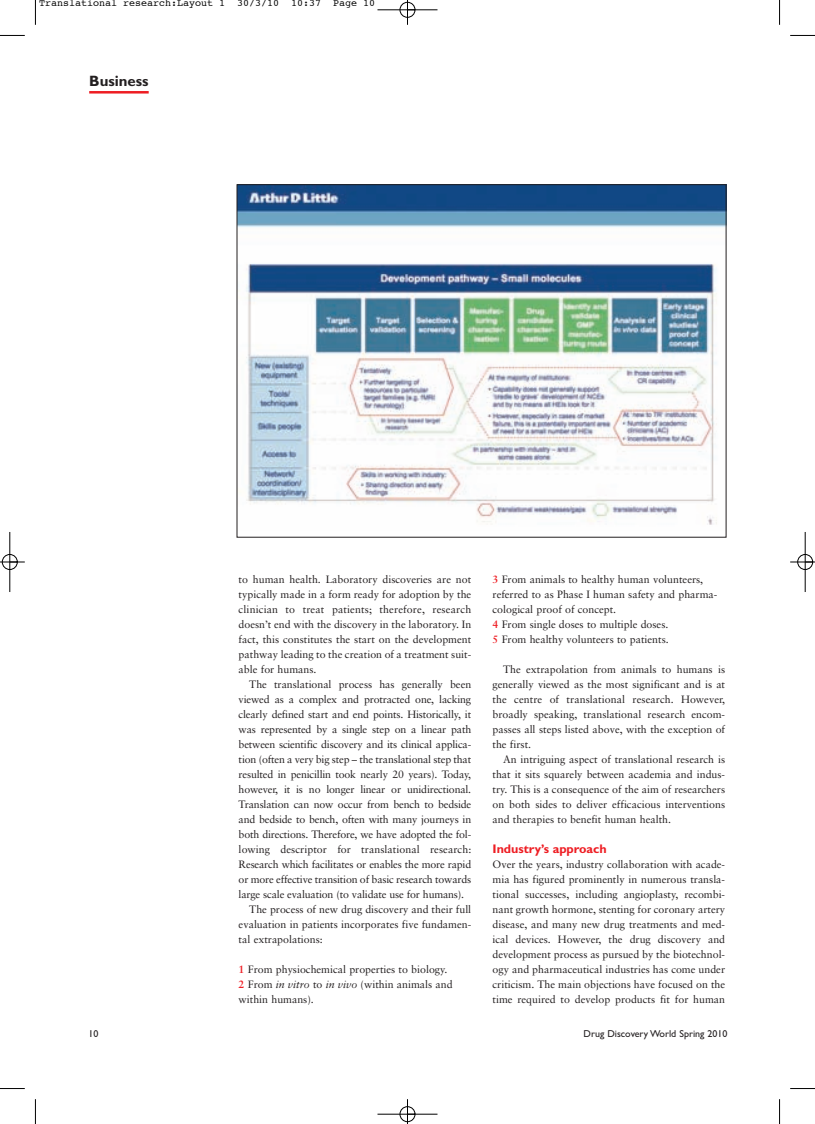
<style>
.page{position:relative;width:815px;height:1124px;background:#fff}
.page>*{position:absolute;margin:0;border:0;box-sizing:border-box;transform-origin:0 0}
.t1{font:700 15px "Gill Sans";color:#231f20}
.t2{font:700 12.5px "Gill Sans";color:#ee1d23}
.t3{font:10.62px/15px "Sabon";letter-spacing:-.005em;color:#231f20;text-align:justify}
.t4{font:10px "Courier";color:#000}
.t5{font:10px "Gill Sans";color:#231f20}
.s1{font-weight:700;color:#ee1d23}
.s2{font-style:italic}
</style>
<div class="page">
<hr style="left:89px;top:91px;width:60px;height:2px;background:#ee1d23">
<img style="left:239px;top:186px;width:485px;height:339px">
<svg style="left:35px;top:0;width:1px;height:25px"></svg>
<svg style="left:0;top:35px;width:25px;height:1px"></svg>
<svg style="left:779px;top:0;width:1px;height:25px"></svg>
<svg style="left:790px;top:35px;width:25px;height:1px"></svg>
<svg style="left:35px;top:1099px;width:1px;height:24px"></svg>
<svg style="left:0;top:1088px;width:25px;height:1px"></svg>
<svg style="left:779px;top:1099px;width:1px;height:24px"></svg>
<svg style="left:790px;top:1088px;width:25px;height:1px"></svg>
<div style="left:400px;top:2px;width:15px;height:16px;border:1px solid #fff;border-radius:50%"></div>
<div style="left:2px;top:554px;width:16px;height:15px;border:1px solid #fff;border-radius:50%"></div>
<div style="left:797px;top:554px;width:16px;height:15px;border:1px solid #fff;border-radius:50%"></div>
<hr style="left:377px;top:10px;width:60px;height:1px;background:#000">
<hr style="left:377px;top:1113px;width:60px;height:1px;background:#000">
<hr style="left:10px;top:532px;width:1px;height:60px;background:#000">
<hr style="left:805px;top:532px;width:1px;height:60px;background:#000">
<svg style="left:407px;top:0;width:1px;height:25px"></svg>
<svg style="left:407px;top:1099px;width:1px;height:24px"></svg>
<svg style="left:0;top:561px;width:25px;height:1px"></svg>
<svg style="left:790px;top:561px;width:25px;height:1px"></svg>
<div style="left:400px;top:2px;width:15px;height:15px;border:1px solid #000;border-radius:50%"></div>
<div style="left:400px;top:1106px;width:15px;height:15px;border:1px solid #000;border-radius:50%"></div>
<div style="left:2px;top:554px;width:15px;height:15px;border:1px solid #000;border-radius:50%"></div>
<div style="left:798px;top:554px;width:15px;height:15px;border:1px solid #000;border-radius:50%"></div>
<p class="t4" style="left:39px;top:-1px;width:338px">Translational research:Layout 1 30/3/10 10:37 Page 10</p>
<h1 class="t1" style="left:89px;top:75px;width:61px">Business</h1>
<p class="t3" style="left:239px;top:572px;width:234px">to human health. Laboratory discoveries are not typically made in a form ready for adoption by the clinician to treat patients; therefore, research doesn’t end with the discovery in the laboratory. In fact, this constitutes the start on the development pathway leading to the creation of a treatment suit&shy;able for humans.</p>
<p class="t3" style="left:249px;top:677px;width:223px">The translational process has generally been</p>
<p class="t3" style="left:239px;top:692px;width:234px">viewed as a complex and protracted one, lacking</p>
<p class="t3" style="left:239px;top:707px;width:234px">clearly defined start and end points. Historically, it</p>
<p class="t3" style="left:239px;top:722px;width:234px">was represented by a single step on a linear path</p>
<p class="t3" style="left:239px;top:737px;width:234px">between scientific discovery and its clinical applica-</p>
<p class="t3" style="left:239px;top:752px;width:234px">tion (often a very big step – the translational step that</p>
<p class="t3" style="left:239px;top:767px;width:234px">resulted in penicillin took nearly 20 years). Today,</p>
<p class="t3" style="left:239px;top:782px;width:234px">however, it is no longer linear or unidirectional.</p>
<p class="t3" style="left:239px;top:797px;width:234px">Translation can now occur from bench to bedside</p>
<p class="t3" style="left:239px;top:812px;width:234px">and bedside to bench, often with many journeys in</p>
<p class="t3" style="left:239px;top:827px;width:234px">both directions. Therefore, we have adopted the fol-</p>
<p class="t3" style="left:239px;top:842px;width:234px">lowing descriptor for translational research:</p>
<p class="t3" style="left:239px;top:857px;width:234px">Research which facilitates or enables the more rapid</p>
<p class="t3" style="left:239px;top:872px;width:234px">or more effective transition of basic research towards</p>
<p class="t3" style="left:239px;top:887px;width:227px">large scale evaluation (to validate use for humans).</p>
<p class="t3" style="left:249px;top:902px;width:223px">The process of new drug discovery and their full</p>
<p class="t3" style="left:239px;top:917px;width:234px">evaluation in patients incorporates five fundamen-</p>
<p class="t3" style="left:239px;top:932px;width:86px">tal extrapolations:</p>
<p class="t3" style="left:239px;top:962px;width:215px;text-align:left"><span class="s1">1</span> From physiochemical properties to biology.<br><span class="s1">2</span> From <span class="s2">in vitro</span> to <span class="s2">in vivo</span> (within animals and within humans).</p>
<p class="t3" style="left:493px;top:572px;width:226px;text-align:left"><span class="s1">3</span> From animals to healthy human volunteers, referred to as Phase I human safety and pharma&shy;cological proof of concept.<br><span class="s1">4</span> From single doses to multiple doses.<br><span class="s1">5</span> From healthy volunteers to patients.</p>
<p class="t3" style="left:493px;top:662px;width:234px;text-indent:11px">The extrapolation from animals to humans is generally viewed as the most significant and is at the centre of translational research. However, broadly speaking, translational research encom&shy;passes all steps listed above, with the exception of the first.</p>
<p class="t3" style="left:493px;top:752px;width:234px;text-indent:11px">An intriguing aspect of translational research is that it sits squarely between academia and indus&shy;try. This is a consequence of the aim of researchers on both sides to deliver efficacious interventions and therapies to benefit human health.</p>
<p class="t2" style="left:493px;top:844px;width:116px">Industry’s approach</p>
<p class="t3" style="left:493px;top:857px;width:234px">Over the years, industry collaboration with acade&shy;mia has figured prominently in numerous transla&shy;tional successes, including angioplasty, recombi&shy;nant growth hormone, stenting for coronary artery disease, and many new drug treatments and med&shy;ical devices. However, the drug discovery and development process as pursued by the biotechnol&shy;ogy and pharmaceutical industries has come under criticism. The main objections have focused on the time required to develop products fit for human</p>
<p class="t5" style="left:89px;top:1030px;width:11px">10</p>
<p class="t5" style="left:584px;top:1030px;width:145px">Drug Discovery World Spring 2010</p>
</div>
